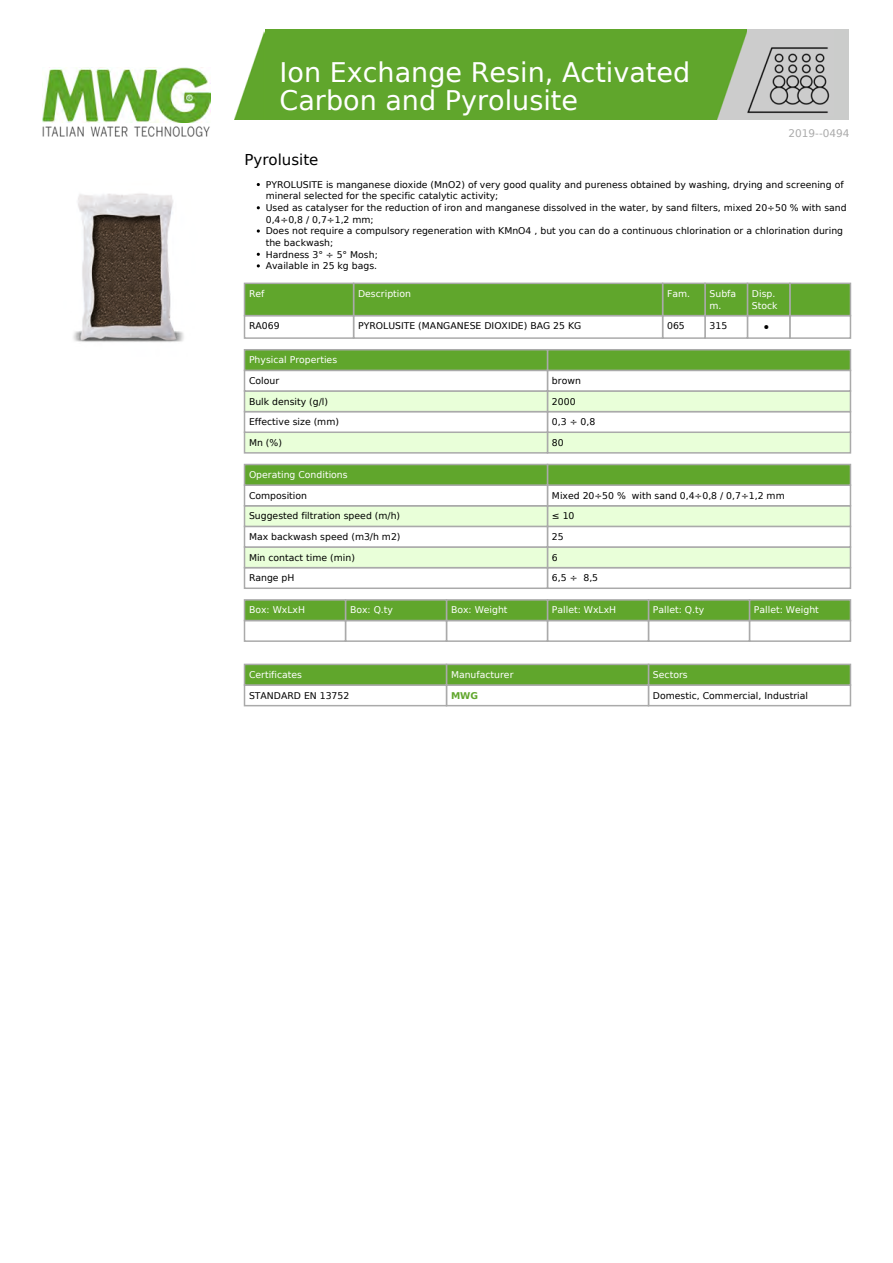
<style>
.page{position:relative;width:893px;height:1263px;background:#fff}
.page>*{position:absolute;margin:0;border:0;box-sizing:border-box;transform-origin:0 0}
.t1{font:27px/28.5px "DejaVu Sans";color:#fff}
.t2{font:15px "DejaVu Sans";color:#000}
.t3{font:13.5px "DejaVu Sans";color:#000}
.t4{font:10.5px "DejaVu Sans";color:#aaa}
.t5{font:9.3px/11.7px "DejaVu Sans";color:#000}
.t6{font:9.3px/11.7px "DejaVu Sans";color:#fff}
.t7{font:700 9.3px "DejaVu Sans";color:#60a62c}
</style>
<div class="page">
<div style="left:648px;top:684px;width:203px;height:22px;border:2px solid #aaa"></div>
<div style="left:446px;top:684px;width:203px;height:22px;border:2px solid #aaa"></div>
<div style="left:244px;top:684px;width:203px;height:22px;border:2px solid #aaa"></div>
<div style="left:648px;top:664px;width:202px;height:21px;background:#60a62c"></div>
<div style="left:648px;top:664px;width:203px;height:22px;border:2px solid #aaa"></div>
<div style="left:446px;top:664px;width:202px;height:21px;background:#60a62c"></div>
<div style="left:446px;top:664px;width:203px;height:22px;border:2px solid #aaa"></div>
<div style="left:244px;top:664px;width:202px;height:21px;background:#60a62c"></div>
<div style="left:244px;top:664px;width:203px;height:22px;border:2px solid #aaa"></div>
<div style="left:749px;top:620px;width:102px;height:22px;border:2px solid #aaa"></div>
<div style="left:648px;top:620px;width:102px;height:22px;border:2px solid #aaa"></div>
<div style="left:547px;top:620px;width:102px;height:22px;border:2px solid #aaa"></div>
<div style="left:446px;top:620px;width:102px;height:22px;border:2px solid #aaa"></div>
<div style="left:345px;top:620px;width:102px;height:22px;border:2px solid #aaa"></div>
<div style="left:244px;top:620px;width:102px;height:22px;border:2px solid #aaa"></div>
<div style="left:749px;top:600px;width:101px;height:20px;background:#60a62c"></div>
<div style="left:749px;top:599px;width:102px;height:22px;border:2px solid #aaa"></div>
<div style="left:648px;top:600px;width:101px;height:20px;background:#60a62c"></div>
<div style="left:648px;top:599px;width:102px;height:22px;border:2px solid #aaa"></div>
<div style="left:547px;top:600px;width:101px;height:20px;background:#60a62c"></div>
<div style="left:547px;top:599px;width:102px;height:22px;border:2px solid #aaa"></div>
<div style="left:446px;top:600px;width:101px;height:20px;background:#60a62c"></div>
<div style="left:446px;top:599px;width:102px;height:22px;border:2px solid #aaa"></div>
<div style="left:345px;top:600px;width:101px;height:20px;background:#60a62c"></div>
<div style="left:345px;top:599px;width:102px;height:22px;border:2px solid #aaa"></div>
<div style="left:244px;top:600px;width:101px;height:20px;background:#60a62c"></div>
<div style="left:244px;top:599px;width:102px;height:22px;border:2px solid #aaa"></div>
<div style="left:547px;top:567px;width:304px;height:22px;border:2px solid #aaa"></div>
<div style="left:244px;top:567px;width:304px;height:22px;border:2px solid #aaa"></div>
<div style="left:547px;top:547px;width:303px;height:21px;background:#e9ffd9"></div>
<div style="left:547px;top:546px;width:304px;height:22px;border:2px solid #aaa"></div>
<div style="left:244px;top:547px;width:303px;height:21px;background:#e9ffd9"></div>
<div style="left:244px;top:546px;width:304px;height:22px;border:2px solid #aaa"></div>
<div style="left:547px;top:526px;width:304px;height:22px;border:2px solid #aaa"></div>
<div style="left:244px;top:526px;width:304px;height:22px;border:2px solid #aaa"></div>
<div style="left:547px;top:506px;width:303px;height:20px;background:#e9ffd9"></div>
<div style="left:547px;top:505px;width:304px;height:22px;border:2px solid #aaa"></div>
<div style="left:244px;top:506px;width:303px;height:20px;background:#e9ffd9"></div>
<div style="left:244px;top:505px;width:304px;height:22px;border:2px solid #aaa"></div>
<div style="left:547px;top:484px;width:304px;height:22px;border:2px solid #aaa"></div>
<div style="left:244px;top:484px;width:304px;height:22px;border:2px solid #aaa"></div>
<div style="left:547px;top:464px;width:303px;height:21px;background:#60a62c"></div>
<div style="left:547px;top:464px;width:304px;height:22px;border:2px solid #aaa"></div>
<div style="left:244px;top:464px;width:303px;height:21px;background:#60a62c"></div>
<div style="left:244px;top:464px;width:304px;height:22px;border:2px solid #aaa"></div>
<div style="left:547px;top:432px;width:303px;height:21px;background:#e9ffd9"></div>
<div style="left:547px;top:431px;width:304px;height:23px;border:2px solid #aaa"></div>
<div style="left:244px;top:432px;width:303px;height:21px;background:#e9ffd9"></div>
<div style="left:244px;top:431px;width:304px;height:23px;border:2px solid #aaa"></div>
<div style="left:547px;top:411px;width:304px;height:22px;border:2px solid #aaa"></div>
<div style="left:244px;top:411px;width:304px;height:22px;border:2px solid #aaa"></div>
<div style="left:547px;top:391px;width:303px;height:21px;background:#e9ffd9"></div>
<div style="left:547px;top:390px;width:304px;height:22px;border:2px solid #aaa"></div>
<div style="left:244px;top:391px;width:303px;height:21px;background:#e9ffd9"></div>
<div style="left:244px;top:390px;width:304px;height:22px;border:2px solid #aaa"></div>
<div style="left:547px;top:370px;width:304px;height:22px;border:2px solid #aaa"></div>
<div style="left:244px;top:370px;width:304px;height:22px;border:2px solid #aaa"></div>
<div style="left:547px;top:350px;width:303px;height:20px;background:#60a62c"></div>
<div style="left:547px;top:349px;width:304px;height:22px;border:2px solid #aaa"></div>
<div style="left:244px;top:350px;width:303px;height:20px;background:#60a62c"></div>
<div style="left:244px;top:349px;width:304px;height:22px;border:2px solid #aaa"></div>
<div style="left:789px;top:315px;width:62px;height:24px;border:2px solid #aaa"></div>
<div style="left:747px;top:315px;width:44px;height:24px;border:2px solid #aaa"></div>
<div style="left:704px;top:315px;width:44px;height:24px;border:2px solid #aaa"></div>
<div style="left:662px;top:315px;width:44px;height:24px;border:2px solid #aaa"></div>
<div style="left:353px;top:315px;width:310px;height:24px;border:2px solid #aaa"></div>
<div style="left:244px;top:315px;width:110px;height:24px;border:2px solid #aaa"></div>
<div style="left:790px;top:283px;width:60px;height:33px;background:#60a62c"></div>
<div style="left:789px;top:283px;width:62px;height:33px;border:2px solid #aaa"></div>
<div style="left:747px;top:283px;width:43px;height:33px;background:#60a62c"></div>
<div style="left:747px;top:283px;width:44px;height:33px;border:2px solid #aaa"></div>
<div style="left:705px;top:283px;width:42px;height:33px;background:#60a62c"></div>
<div style="left:704px;top:283px;width:44px;height:33px;border:2px solid #aaa"></div>
<div style="left:663px;top:283px;width:42px;height:33px;background:#60a62c"></div>
<div style="left:662px;top:283px;width:44px;height:33px;border:2px solid #aaa"></div>
<div style="left:354px;top:283px;width:309px;height:33px;background:#60a62c"></div>
<div style="left:353px;top:283px;width:310px;height:33px;border:2px solid #aaa"></div>
<div style="left:244px;top:283px;width:110px;height:33px;background:#60a62c"></div>
<div style="left:244px;top:283px;width:110px;height:33px;border:2px solid #aaa"></div>
<div style="left:833px;top:30px;width:15px;height:90px;background:#cbcccb"></div>
<div style="left:748px;top:30px;width:85px;height:90px;background:#cbcccb"></div>
<div style="left:280px;top:30px;width:438px;height:90px;background:#60a62c"></div>
<div style="left:265px;top:30px;width:15px;height:90px;background:#60a62c"></div>
<img style="left:43px;top:67px;width:168px;height:56px">
<img style="left:235px;top:31px;width:30px;height:89px">
<img style="left:718px;top:30px;width:30px;height:90px">
<img style="left:748px;top:47px;width:82px;height:66px">
<img style="left:43px;top:126px;width:167px;height:11px">
<img style="left:73px;top:193px;width:111px;height:149px">
<svg style="left:257px;top:229px;width:3px;height:4px"></svg>
<h1 class="t1" style="left:280px;top:58px;width:412px">Ion Exchange Resin, Activated<br>Carbon and Pyrolusite</h1>
<p class="t4" style="left:789px;top:127px;width:63px">2019--0494</p>
<h2 class="t2" style="left:244px;top:151px;width:76px">Pyrolusite</h2>
<p class="t5" style="left:266px;top:179px;width:582px">PYROLUSITE is manganese dioxide (MnO2) of very good quality and pureness obtained by washing, drying and screening of mineral selected for the specific catalytic activity;<br>Used as catalyser for the reduction of iron and manganese dissolved in the water, by sand filters, mixed 20÷50 % with sand 0,4÷0,8 / 0,7÷1,2 mm;<br>Does not require a compulsory regeneration with KMnO4 , but you can do a continuous chlorination or a chlorination during the backwash;<br>Hardness 3° ÷ 5° Mosh;<br>Available in 25 kg bags.</p>
<p class="t6" style="left:249px;top:288px;width:17px">Ref</p>
<p class="t6" style="left:358px;top:288px;width:54px">Description</p>
<p class="t6" style="left:667px;top:288px;width:25px">Fam.</p>
<p class="t6" style="left:709px;top:288px;width:28px">Subfa m.</p>
<p class="t6" style="left:752px;top:288px;width:27px">Disp.<br>Stock</p>
<p class="t5" style="left:249px;top:320px;width:32px">RA069</p>
<p class="t5" style="left:358px;top:320px;width:225px">PYROLUSITE (MANGANESE DIOXIDE) BAG 25 KG</p>
<p class="t5" style="left:667px;top:320px;width:19px">065</p>
<p class="t5" style="left:709px;top:320px;width:19px">315</p>
<h3 class="t3" style="left:762px;top:319px;width:9px">•</h3>
<p class="t6" style="left:249px;top:354px;width:90px">Physical Properties</p>
<p class="t5" style="left:249px;top:375px;width:32px">Colour</p>
<p class="t5" style="left:552px;top:375px;width:30px">brown</p>
<p class="t5" style="left:249px;top:395px;width:81px">Bulk density (g/l)</p>
<p class="t5" style="left:552px;top:395px;width:25px">2000</p>
<p class="t5" style="left:249px;top:416px;width:92px">Effective size (mm)</p>
<p class="t5" style="left:552px;top:416px;width:45px">0,3 ÷ 0,8</p>
<p class="t5" style="left:249px;top:437px;width:34px">Mn (%)</p>
<p class="t5" style="left:552px;top:437px;width:13px">80</p>
<p class="t6" style="left:249px;top:469px;width:100px">Operating Conditions</p>
<p class="t5" style="left:249px;top:490px;width:60px">Composition</p>
<p class="t5" style="left:552px;top:490px;width:234px">Mixed 20÷50 % with sand 0,4÷0,8 / 0,7÷1,2 mm</p>
<p class="t5" style="left:249px;top:510px;width:153px">Suggested filtration speed (m/h)</p>
<p class="t5" style="left:552px;top:510px;width:24px">≤ 10</p>
<p class="t5" style="left:249px;top:531px;width:153px">Max backwash speed (m3/h m2)</p>
<p class="t5" style="left:552px;top:531px;width:13px">25</p>
<p class="t5" style="left:249px;top:551px;width:107px">Min contact time (min)</p>
<p class="t5" style="left:552px;top:551px;width:7px">6</p>
<p class="t5" style="left:249px;top:572px;width:47px">Range pH</p>
<p class="t5" style="left:552px;top:572px;width:48px">6,5 ÷ 8,5</p>
<p class="t6" style="left:249px;top:604px;width:58px">Box: WxLxH</p>
<p class="t6" style="left:350px;top:604px;width:45px">Box: Q.ty</p>
<p class="t6" style="left:451px;top:604px;width:58px">Box: Weight</p>
<p class="t6" style="left:552px;top:604px;width:66px">Pallet: WxLxH</p>
<p class="t6" style="left:653px;top:604px;width:53px">Pallet: Q.ty</p>
<p class="t6" style="left:754px;top:604px;width:66px">Pallet: Weight</p>
<p class="t6" style="left:249px;top:669px;width:55px">Certificates</p>
<p class="t6" style="left:451px;top:669px;width:64px">Manufacturer</p>
<p class="t6" style="left:653px;top:669px;width:36px">Sectors</p>
<p class="t5" style="left:249px;top:689px;width:102px">STANDARD EN 13752</p>
<p class="t7" style="left:451px;top:690px;width:29px">MWG</p>
<p class="t5" style="left:653px;top:689px;width:157px">Domestic, Commercial, Industrial</p>
</div>
